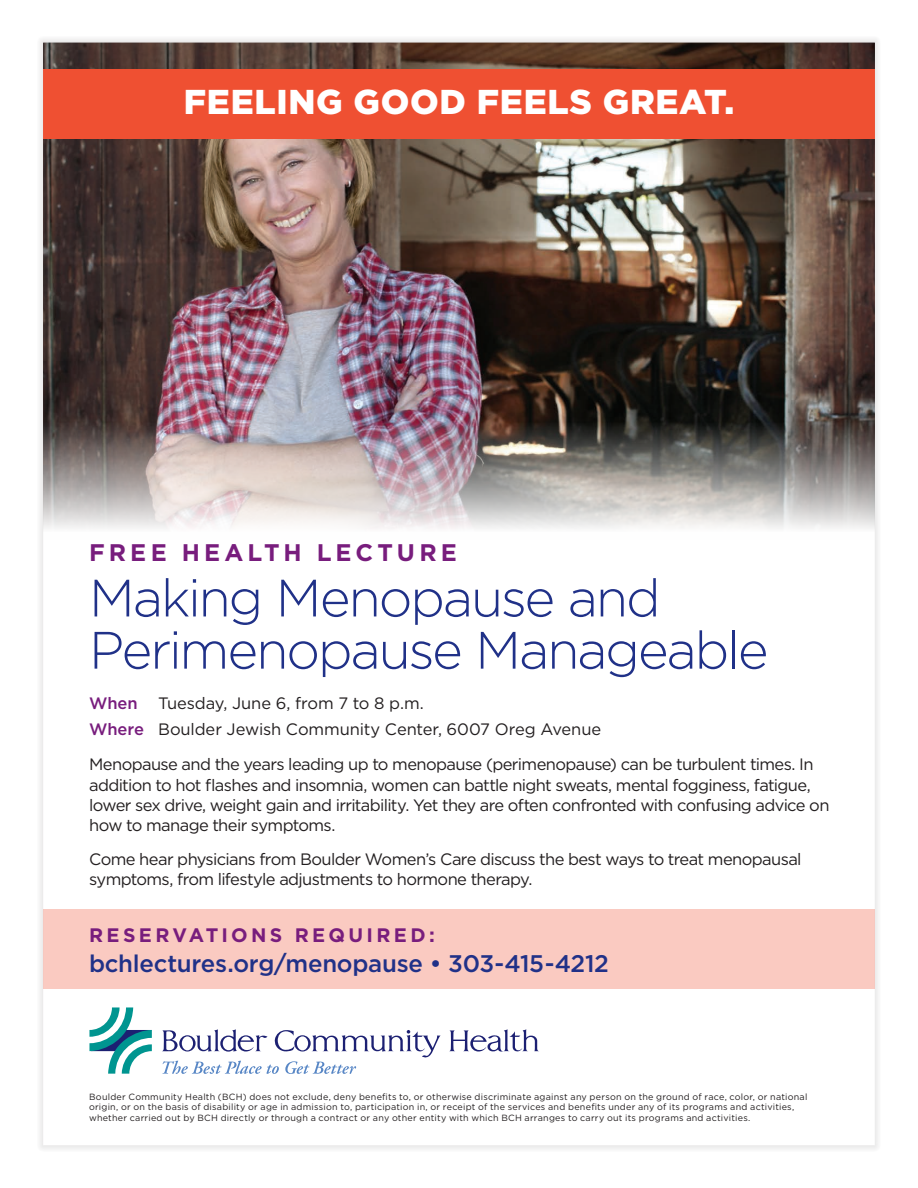
<style>
.page{position:relative;width:918px;height:1188px;background:#fff}
.page>*{position:absolute;margin:0;border:0;box-sizing:border-box;transform-origin:0 0}
.t1{font:300 52.5px/52.2px "Gotham";letter-spacing:-.04em;color:#203188}
.t2{font:900 34.5px "Gotham";letter-spacing:.02em;color:#fff}
.t3{font:500 24px "Gotham";letter-spacing:-.01em;color:#203188}
.t4{font:700 24px "Gotham";letter-spacing:.17em;color:#781d7d}
.t5{font:700 19.5px "Gotham";letter-spacing:.175em;color:#781d7d}
.t6{font:16.5px/20.2px "Gotham";letter-spacing:-.035em;color:#231f20}
.t7{font:16.5px/26.5px "Gotham";letter-spacing:-.005em;color:#231f20}
.t8{font:9px/10.5px "Gotham";letter-spacing:.025em;color:#231f20}
.s1{font-weight:500;color:#781d7d}
</style>
<div class="page">
<div style="left:0;top:0;width:918px;height:1188px;background:#231f20;opacity:.2"></div>
<h2 class="t2" style="left:184px;top:78px;width:552px">FEELING GOOD FEELS GREAT.</h2>
<h3 class="t4" style="left:89px;top:537px;width:369px">FREE HEALTH LECTURE</h3>
<h1 class="t1" style="left:89px;top:570px;width:681px">Making Menopause and<br>Perimenopause Manageable</h1>
<p class="t7" style="left:89px;top:689px;width:514px"><span class="s1">When</span> Tuesday, June 6, from 7 to 8 p.m.<br><span class="s1">Where</span> Boulder Jewish Community Center, 6007 Oreg Avenue</p>
<p class="t6" style="left:89px;top:754px;width:742px">Menopause and the years leading up to menopause (perimenopause) can be turbulent times. In addition to hot flashes and insomnia, women can battle night sweats, mental fogginess, fatigue, lower sex drive, weight gain and irritability. Yet they are often confronted with confusing advice on how to manage their symptoms.</p>
<p class="t6" style="left:89px;top:849px;width:714px">Come hear physicians from Boulder Women’s Care discuss the best ways to treat menopausal symptoms, from lifestyle adjustments to hormone therapy.</p>
<p class="t5" style="left:89px;top:922px;width:347px">RESERVATIONS REQUIRED:</p>
<h3 class="t3" style="left:89px;top:948px;width:521px">bchlectures.org/menopause • 303-415-4212</h3>
<p class="t8" style="left:89px;top:1091px;width:720px">Boulder Community Health (BCH) does not exclude, deny benefits to, or otherwise discriminate against any person on the ground of race, color, or national origin, or on the basis of disability or age in admission to, participation in, or receipt of the services and benefits under any of its programs and activities, whether carried out by BCH directly or through a contract or any other entity with which BCH arranges to carry out its programs and activities.</p>
</div>
